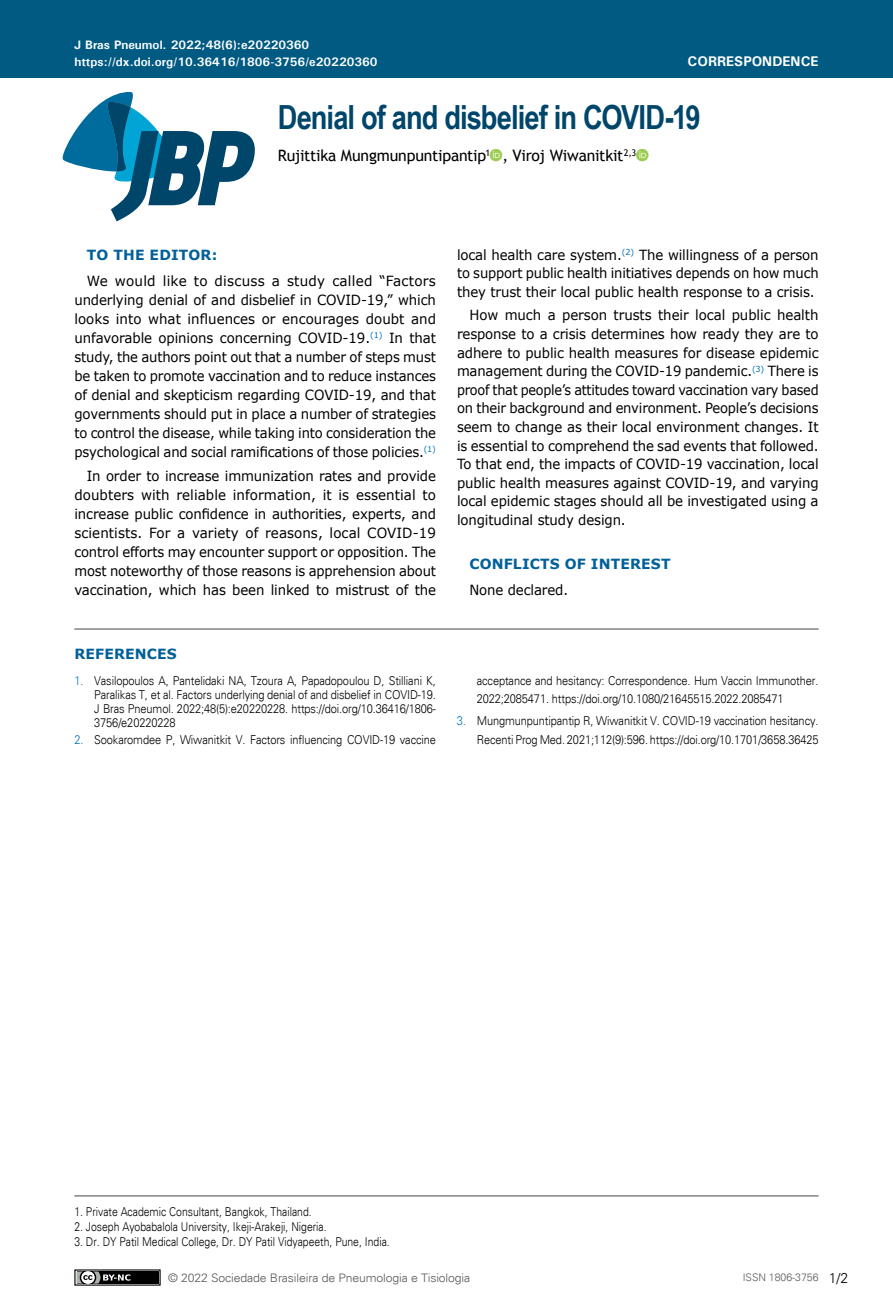
<style>
.page{position:relative;width:893px;height:1315px;background:#fff}
.page>*{position:absolute;margin:0;border:0;box-sizing:border-box;transform-origin:0 0}
.t1{font:700 33.25px "Arial Narrow";letter-spacing:-.03em;color:#00466b}
.t2{font:21px "ID font Regular";color:#9dcc52}
.t3{font:15.75px "Trebuchet MS";letter-spacing:-.015em;color:#000}
.t4{font:14px/18.6px "Verdana";letter-spacing:-.01em;color:#000;text-align:justify;scale:.95 1}
.t5{font:14px/19.1px "Verdana";letter-spacing:-.01em;color:#000;text-align:justify}
.t6{font:700 14px "Verdana";letter-spacing:.01em;color:#01609a}
.t7{font:700 14px "Univers";color:#fff}
.t8{font:300 14px "Univers";color:#000}
.t9{font:300 12.25px/14px "Univers";letter-spacing:-.01em;color:#000;text-align:justify;scale:.9 1}
.t10{font:300 12.25px "Univers";letter-spacing:-.01em;color:#000;scale:.85 1}
.t11{font:700 12.25px "Univers";color:#fff}
.t12{font:300 11.72px "Univers";letter-spacing:-.01em;color:#58595b;scale:1.04 1}
.t13{font:300 10.5px "Univers";color:#58595b}
.s1{font-family:"ID font Regular";font-size:21px;color:#9dcc52}
.s2{color:#0072bc}
</style>
<div class="page">
<div style="left:0;top:0;width:893px;height:78px;background:#005a82"></div>
<svg style="left:62px;top:91px;width:193px;height:130px"></svg>
<div style="left:75px;top:1270px;width:85px;height:15px;background:#000"></div>
<div style="left:74px;top:1269px;width:87px;height:16px;border:1px solid #000"></div>
<svg style="left:74px;top:1269px;width:56px;height:17px"></svg>
<hr style="left:74px;top:1195px;width:745px;height:1px;background:#464547">
<hr style="left:74px;top:628px;width:745px;height:1px;background:#464547">
<p class="t11" style="left:74px;top:37px;width:236px">J Bras Pneumol. 2022;48(6):e20220360</p>
<p class="t11" style="left:74px;top:54px;width:305px">https://dx.doi.org/10.36416/1806-3756/e20220360</p>
<p class="t7" style="left:688px;top:52px;width:132px">CORRESPONDENCE</p>
<h1 class="t1" style="left:278px;top:92px;width:424px">Denial of and disbelief in COVID-19</h1>
<p class="t3" style="left:278px;top:146px;width:360px">Rujittika Mungmunpuntipantip<sup>1</sup><span class="s1">a</span>, Viroj Wiwanitkit<sup>2,3</sup></p>
<h2 class="t2" style="left:636px;top:144px;width:14px">a</h2>
<p class="t6" style="left:87px;top:245px;width:132px">TO THE EDITOR:</p>
<p class="t5" style="left:74px;top:272px;width:363px;text-indent:12px">We would like to discuss a study called “Factors underlying denial of and disbelief in COVID-19,” which looks into what influences or encourages doubt and unfavorable opinions concerning COVID-19.<sup>(1)</sup> In that study, the authors point out that a number of steps must be taken to promote vaccination and to reduce instances of denial and skepticism regarding COVID-19, and that governments should put in place a number of strategies to control the disease, while taking into consideration the psychological and social ramifications of those policies.<sup>(1)</sup></p>
<p class="t4" style="left:74px;top:467px;width:382px;line-height:19.1px;text-indent:12px">In order to increase immunization rates and provide doubters with reliable information, it is essential to increase public confidence in authorities, experts, and scientists. For a variety of reasons, local COVID-19 control efforts may encounter support or opposition. The most noteworthy of those reasons is apprehension about vaccination, which has been linked to mistrust of the</p>
<p class="t6" style="left:74px;top:645px;width:104px">REFERENCES</p>
<p class="t9" style="left:94px;top:673px;width:381px;text-indent:-20px"><span class="s2">1.</span> Vasilopoulos A, Pantelidaki NA, Tzoura A, Papadopoulou D, Stilliani K, Paralikas T, et al. Factors underlying denial of and disbelief in COVID-19.<br>J Bras Pneumol. 2022;48(5):e20220228. https://doi.org/10.36416/1806- 3756/e20220228</p>
<p class="t9" style="left:74px;top:732px;width:403px"><span class="s2">2.</span> Sookaromdee P, Wiwanitkit V. Factors influencing COVID-19 vaccine</p>
<p class="t4" style="left:457px;top:245px;width:382px">local health care system.<sup>(2)</sup> The willingness of a person to support public health initiatives depends on how much they trust their local public health response to a crisis.</p>
<p class="t4" style="left:457px;top:306px;width:382px;text-indent:12px">How much a person trusts their local public health response to a crisis determines how ready they are to adhere to public health measures for disease epidemic management during the COVID-19 pandemic.<sup>(3)</sup> There is proof that people’s attitudes toward vaccination vary based on their background and environment. People’s decisions seem to change as their local environment changes. It is essential to comprehend the sad events that followed.<br>To that end, the impacts of COVID-19 vaccination, local public health measures against COVID-19, and varying local epidemic stages should all be investigated using a longitudinal study design.</p>
<p class="t6" style="left:469px;top:555px;width:203px">CONFLICTS OF INTEREST</p>
<p class="t4" style="left:469px;top:581px;width:106px">None declared.</p>
<p class="t9" style="left:477px;top:671px;width:381px;line-height:18.7px">acceptance and hesitancy: Correspondence. Hum Vaccin Immunother.<br>2022;2085471. https://doi.org/10.1080/21645515.2022.2085471</p>
<p class="t9" style="left:457px;top:711px;width:403px;line-height:18.7px;text-align:right"><span class="s2">3.</span> Mungmunpuntipantip R, Wiwanitkit V. COVID-19 vaccination hesitancy.<br>Recenti Prog Med. 2021;112(9):596. https://doi.org/10.1701/3658.36425</p>
<p class="t10" style="left:74px;top:1204px;width:281px">1. Private Academic Consultant, Bangkok, Thailand.</p>
<p class="t10" style="left:74px;top:1219px;width:298px">2. Joseph Ayobabalola University, Ikeji-Arakeji, Nigeria.</p>
<p class="t10" style="left:74px;top:1233px;width:372px">3. Dr. DY Patil Medical College, Dr. DY Patil Vidyapeeth, Pune, India.</p>
<p class="t12" style="left:168px;top:1270px;width:292px">© 2022 Sociedade Brasileira de Pneumologia e Tisiologia</p>
<p class="t13" style="left:743px;top:1271px;width:77px">ISSN 1806-3756</p>
<p class="t8" style="left:829px;top:1269px;width:21px">1/2</p>
</div>
